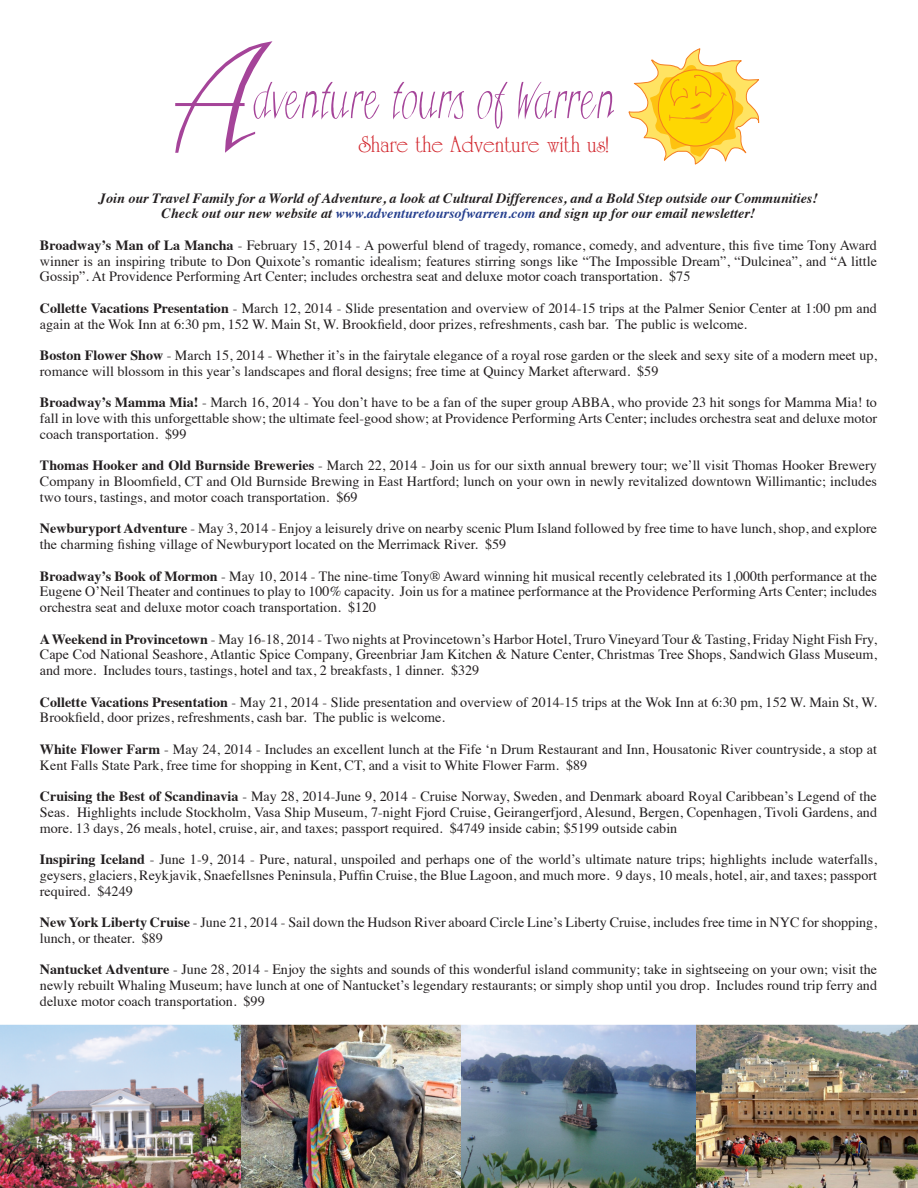
<style>
.page{position:relative;width:918px;height:1188px;background:#fff}
.page>*{position:absolute;margin:0;border:0;box-sizing:border-box;transform-origin:0 0}
.t1{font:24px "University Roman";color:#d1232a}
.t2{font:14.1px/15.8px "Times";color:#231f20;text-align:justify}
.t3{font:italic 700 14.1px/15.8px "Times";color:#231f20;text-align:center}
.s1{color:#253f8e}
.s2{font-weight:700}
</style>
<div class="page">
<img style="left:241px;top:1025px;width:220px;height:163px">
<svg style="left:628px;top:48px;width:131px;height:116px"></svg>
<svg style="left:175px;top:41px;width:205px;height:112px"></svg>
<svg style="left:393px;top:82px;width:71px;height:38px"></svg>
<svg style="left:477px;top:82px;width:31px;height:47px"></svg>
<svg style="left:518px;top:82px;width:96px;height:37px"></svg>
<img style="left:0;top:1025px;width:241px;height:163px">
<img style="left:461px;top:1025px;width:457px;height:163px">
<h1 class="t1" style="left:359px;top:130px;width:251px">Share the Adventure with us!</h1>
<p class="t3" style="left:99px;top:189px;width:720px">Join our Travel Family for a World of Adventure, a look at Cultural Differences, and a Bold Step outside our Communities!<br>Check out our new website at <span class="s1">www.adventuretoursofwarren.com</span> and sign up for our email newsletter!</p>
<p class="t2" style="left:40px;top:236px;width:839px"><span class="s2">Broadway’s Man of La Mancha</span> - February 15, 2014 - A powerful blend of tragedy, romance, comedy, and adventure, this five time Tony Award winner is an inspiring tribute to Don Quixote’s romantic idealism; features stirring songs like “The Impossible Dream”, “Dulcinea”, and “A little Gossip”. At Providence Performing Art Center; includes orchestra seat and deluxe motor coach transportation. $75</p>
<p class="t2" style="left:40px;top:299px;width:839px"><span class="s2">Collette Vacations Presentation</span> - March 12, 2014 - Slide presentation and overview of 2014-15 trips at the Palmer Senior Center at 1:00 pm and again at the Wok Inn at 6:30 pm, 152 W. Main St, W. Brookfield, door prizes, refreshments, cash bar. The public is welcome.</p>
<p class="t2" style="left:40px;top:346px;width:839px"><span class="s2">Boston Flower Show</span> - March 15, 2014 - Whether it’s in the fairytale elegance of a royal rose garden or the sleek and sexy site of a modern meet up, romance will blossom in this year’s landscapes and floral designs; free time at Quincy Market afterward. $59</p>
<p class="t2" style="left:40px;top:393px;width:839px"><span class="s2">Broadway’s Mamma Mia!</span> - March 16, 2014 - You don’t have to be a fan of the super group ABBA, who provide 23 hit songs for Mamma Mia! to fall in love with this unforgettable show; the ultimate feel-good show; at Providence Performing Arts Center; includes orchestra seat and deluxe motor coach transportation. $99</p>
<p class="t2" style="left:40px;top:456px;width:839px"><span class="s2">Thomas Hooker and Old Burnside Breweries</span> - March 22, 2014 - Join us for our sixth annual brewery tour; we’ll visit Thomas Hooker Brewery Company in Bloomfield, CT and Old Burnside Brewing in East Hartford; lunch on your own in newly revitalized downtown Willimantic; includes two tours, tastings, and motor coach transportation. $69</p>
<p class="t2" style="left:40px;top:519px;width:839px"><span class="s2">Newburyport Adventure</span> - May 3, 2014 - Enjoy a leisurely drive on nearby scenic Plum Island followed by free time to have lunch, shop, and explore the charming fishing village of Newburyport located on the Merrimack River. $59</p>
<p class="t2" style="left:40px;top:567px;width:839px"><span class="s2">Broadway’s Book of Mormon</span> - May 10, 2014 - The nine-time Tony® Award winning hit musical recently celebrated its 1,000th performance at the Eugene O’Neil Theater and continues to play to 100% capacity. Join us for a matinee performance at the Providence Performing Arts Center; includes orchestra seat and deluxe motor coach transportation. $120</p>
<p class="t2" style="left:40px;top:630px;width:839px"><span class="s2">A Weekend in Provincetown</span> - May 16-18, 2014 - Two nights at Provincetown’s Harbor Hotel, Truro Vineyard Tour &amp; Tasting, Friday Night Fish Fry, Cape Cod National Seashore, Atlantic Spice Company, Greenbriar Jam Kitchen &amp; Nature Center, Christmas Tree Shops, Sandwich Glass Museum, and more. Includes tours, tastings, hotel and tax, 2 breakfasts, 1 dinner. $329</p>
<p class="t2" style="left:40px;top:693px;width:839px"><span class="s2">Collette Vacations Presentation</span> - May 21, 2014 - Slide presentation and overview of 2014-15 trips at the Wok Inn at 6:30 pm, 152 W. Main St, W.<br>Brookfield, door prizes, refreshments, cash bar. The public is welcome.</p>
<p class="t2" style="left:40px;top:740px;width:839px"><span class="s2">White Flower Farm</span> - May 24, 2014 - Includes an excellent lunch at the Fife ‘n Drum Restaurant and Inn, Housatonic River countryside, a stop at<br>Kent Falls State Park, free time for shopping in Kent, CT, and a visit to White Flower Farm. $89</p>
<p class="t2" style="left:40px;top:787px;width:839px"><span class="s2">Cruising the Best of Scandinavia</span> - May 28, 2014-June 9, 2014 - Cruise Norway, Sweden, and Denmark aboard Royal Caribbean’s Legend of the Seas. Highlights include Stockholm, Vasa Ship Museum, 7-night Fjord Cruise, Geirangerfjord, Alesund, Bergen, Copenhagen, Tivoli Gardens, and more. 13 days, 26 meals, hotel, cruise, air, and taxes; passport required. $4749 inside cabin; $5199 outside cabin</p>
<p class="t2" style="left:40px;top:850px;width:839px"><span class="s2">Inspiring Iceland</span> - June 1-9, 2014 - Pure, natural, unspoiled and perhaps one of the world’s ultimate nature trips; highlights include waterfalls, geysers, glaciers, Reykjavik, Snaefellsnes Peninsula, Puffin Cruise, the Blue Lagoon, and much more. 9 days, 10 meals, hotel, air, and taxes; passport required. $4249</p>
<p class="t2" style="left:40px;top:913px;width:838px"><span class="s2">New York Liberty Cruise</span> - June 21, 2014 - Sail down the Hudson River aboard Circle Line’s Liberty Cruise, includes free time in NYC for shopping, lunch, or theater. $89</p>
<p class="t2" style="left:40px;top:960px;width:839px"><span class="s2">Nantucket Adventure</span> - June 28, 2014 - Enjoy the sights and sounds of this wonderful island community; take in sightseeing on your own; visit the newly rebuilt Whaling Museum; have lunch at one of Nantucket’s legendary restaurants; or simply shop until you drop. Includes round trip ferry and deluxe motor coach transportation. $99</p>
</div>
